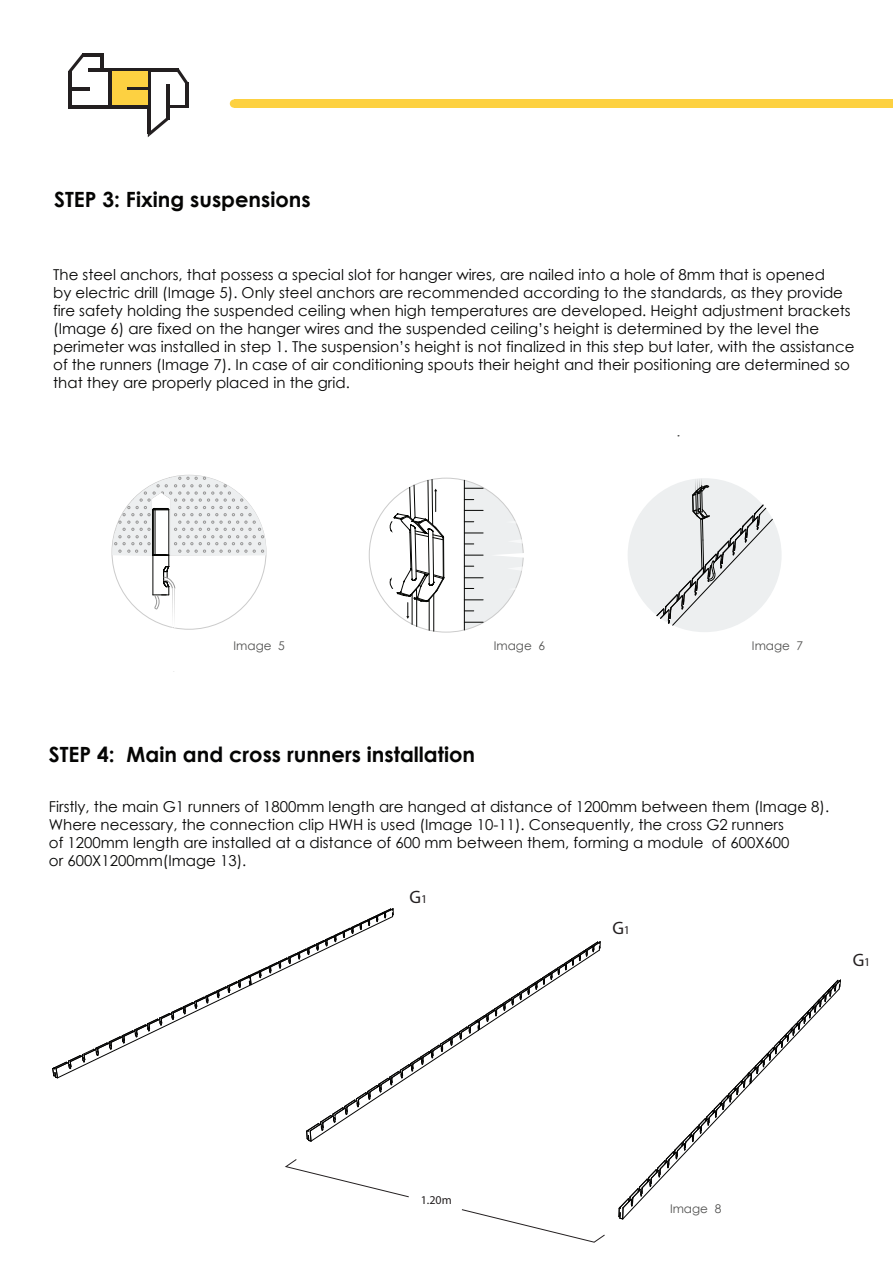
<style>
.page{position:relative;width:893px;height:1263px;background:#fff}
.page>*{position:absolute;margin:0;border:0;box-sizing:border-box;transform-origin:0 0}
.t1{font:700 21px "Century Gothic";color:#050504}
.t2{font:18px "Myriad Pro";color:#231f20}
.t3{font:15px/18px "Century Gothic";color:#050504}
.t4{font:12px "Century Gothic";color:#50504f}
.t5{font:12px "Myriad Pro";color:#231f20}
.s1{font-size:12px}
</style>
<div class="page">
<div style="left:628px;top:478px;width:154px;height:154px;background:#edeff0;border-radius:50%"></div>
<svg style="left:618px;top:979px;width:223px;height:240px"></svg>
<svg style="left:52px;top:908px;width:549px;height:233px"></svg>
<hr style="left:169px;top:510px;width:1px;height:56px;background:#040503">
<hr style="left:153px;top:510px;width:1px;height:85px;background:#040503">
<svg style="left:112px;top:475px;width:154px;height:81px"></svg>
<svg style="left:153px;top:566px;width:23px;height:62px"></svg>
<hr style="left:433px;top:594px;width:1px;height:37px;background:#040503">
<hr style="left:429px;top:600px;width:1px;height:30px;background:#040503">
<svg style="left:389px;top:479px;width:56px;height:147px"></svg>
<svg style="left:464px;top:480px;width:60px;height:150px"></svg>
<svg style="left:285px;top:1159px;width:124px;height:38px"></svg>
<svg style="left:461px;top:1209px;width:144px;height:33px"></svg>
<svg style="left:657px;top:478px;width:116px;height:147px"></svg>
<hr style="left:100px;top:53px;width:3px;height:15px;background:#231f20">
<hr style="left:82px;top:53px;width:18px;height:4px;background:#231f20">
<svg style="left:68px;top:54px;width:16px;height:19px"></svg>
<svg style="left:148px;top:118px;width:21px;height:19px"></svg>
<hr style="left:68px;top:71px;width:3px;height:37px;background:#231f20">
<hr style="left:71px;top:87px;width:19px;height:3px;background:#231f20">
<hr style="left:71px;top:105px;width:77px;height:3px;background:#231f20">
<hr style="left:88px;top:68px;width:91px;height:3px;background:#231f20">
<hr style="left:109px;top:71px;width:3px;height:34px;background:#231f20">
<hr style="left:126px;top:87px;width:22px;height:3px;background:#231f20">
<hr style="left:148px;top:71px;width:3px;height:63px;background:#231f20">
<hr style="left:166px;top:84px;width:3px;height:35px;background:#231f20">
<hr style="left:185px;top:82px;width:3px;height:26px;background:#231f20">
<svg style="left:176px;top:69px;width:12px;height:14px"></svg>
<hr style="left:169px;top:105px;width:16px;height:3px;background:#231f20">
<div style="left:112px;top:71px;width:36px;height:16px;background:#fdd141"></div>
<hr style="left:112px;top:87px;width:14px;height:3px;background:#fdd141">
<div style="left:112px;top:90px;width:36px;height:15px;background:#fdd141"></div>
<div style="left:234px;top:99px;width:658px;height:9px;background:#fdd141"></div>
<div style="left:230px;top:99px;width:8px;height:9px;background:#fdd141;border-radius:50%"></div>
<h1 class="t1" style="left:54px;top:191px;width:258px">STEP 3: Fixing suspensions</h1>
<p class="t3" style="left:53px;top:267px;width:803px">The steel anchors, that possess a special slot for hanger wires, are nailed into a hole of 8mm that is opened<br>by electric drill (Image 5). Only steel anchors are recommended according to the standards, as they provide fire safety holding the suspended ceiling when high temperatures are developed. Height adjustment brackets (Image 6) are fixed on the hanger wires and the suspended ceiling’s height is determined by the level the perimeter was installed in step 1. The suspension’s height is not finalized in this step but later, with the assistance of the runners (Image 7). In case of air conditioning spouts their height and their positioning are determined so that they are properly placed in the grid.</p>
<p class="t4" style="left:233px;top:641px;width:53px">Image 5</p>
<p class="t4" style="left:494px;top:641px;width:53px">Image 6</p>
<p class="t4" style="left:752px;top:641px;width:53px">Image 7</p>
<h1 class="t1" style="left:49px;top:746px;width:428px">STEP 4: Main and cross runners installation</h1>
<p class="t3" style="left:49px;top:799px;width:782px">Firstly, the main G1 runners of 1800mm length are hanged at distance of 1200mm between them (Image 8).<br>Where necessary, the connection clip HWH is used (Image 10-11). Consequently, the cross G2 runners<br>of 1200mm length are installed at a distance of 600 mm between them, forming a module of 600X600<br>or 600X1200mm(Image 13).</p>
<p class="t2" style="left:410px;top:886px;width:19px">G<span class="s1">1</span></p>
<p class="t5" style="left:421px;top:1193px;width:32px">1.20m</p>
<p class="t2" style="left:612px;top:917px;width:19px">G<span class="s1">1</span></p>
<p class="t4" style="left:670px;top:1204px;width:53px">Image 8</p>
<p class="t2" style="left:853px;top:949px;width:19px">G<span class="s1">1</span></p>
</div>
